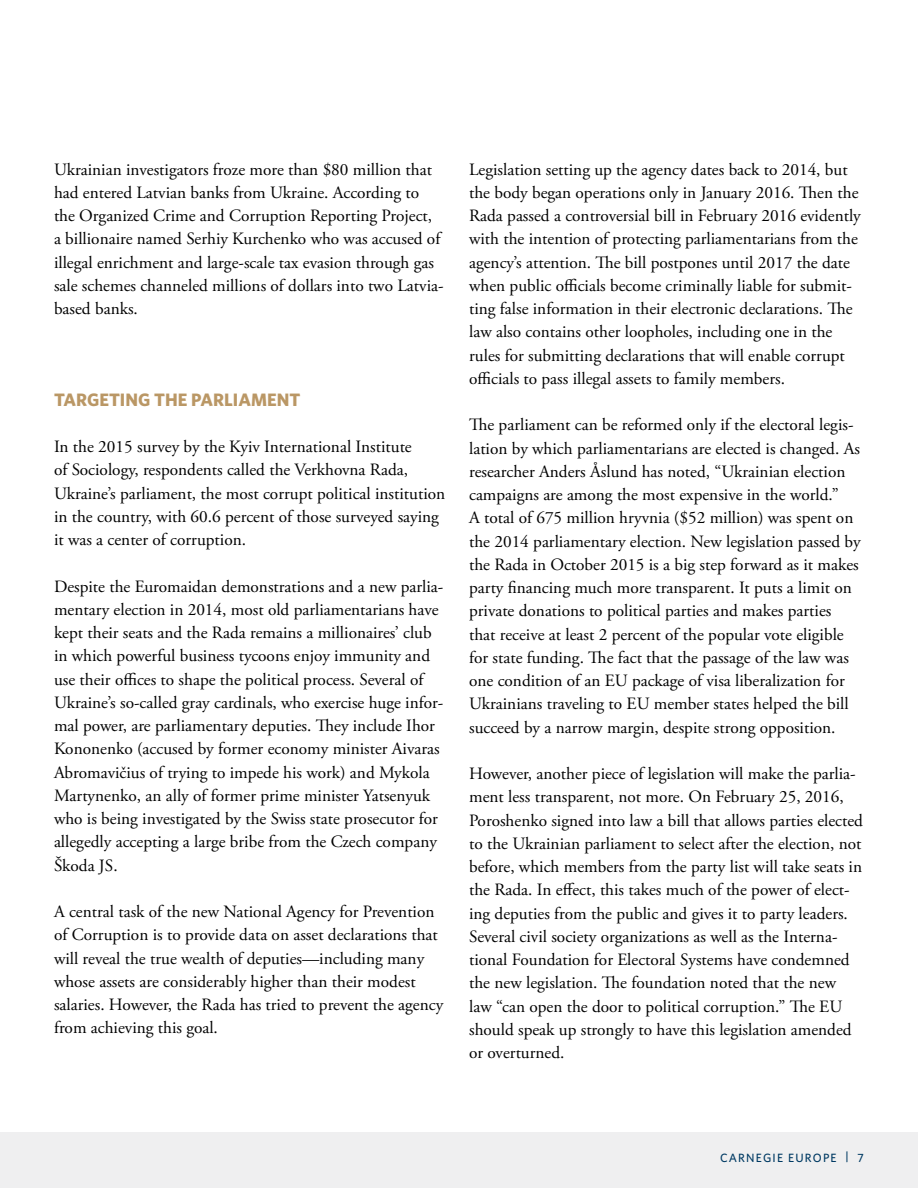
<style>
.page{position:relative;width:918px;height:1188px;background:#fff}
.page>*{position:absolute;margin:0;border:0;box-sizing:border-box;transform-origin:0 0}
.t1{font:700 18px "Whitney";color:#ba9765}
.t2{font:17.25px/23.2px "Adobe Garamond Pro";color:#000}
.t3{font:500 12px "Whitney";letter-spacing:.1em;color:#003a63}
</style>
<div class="page">
<div style="left:0;top:1132px;width:918px;height:56px;background:#efeff0"></div>
<p class="t2" style="left:54px;top:158px;width:391px">Ukrainian investigators froze more than $80 million that had entered Latvian banks from Ukraine. According to the Organized Crime and Corruption Reporting Project,<br>a billionaire named Serhiy Kurchenko who was accused of illegal enrichment and large-scale tax evasion through gas sale schemes channeled millions of dollars into two Latvia&shy;based banks.</p>
<p class="t1" style="left:54px;top:387px;width:248px">TARGETING THE PARLIAMENT</p>
<p class="t2" style="left:54px;top:436px;width:393px">In the 2015 survey by the Kyiv International Institute<br>of Sociology, respondents called the Verkhovna Rada, Ukraine’s parliament, the most corrupt political institution in the country, with 60.6 percent of those surveyed saying it was a center of corruption.</p>
<p class="t2" style="left:54px;top:575px;width:391px">Despite the Euromaidan demonstrations and a new parlia&shy;mentary election in 2014, most old parliamentarians have kept their seats and the Rada remains a millionaires’ club in which powerful business tycoons enjoy immunity and use their offices to shape the political process. Several of Ukraine’s so-called gray cardinals, who exercise huge infor&shy;mal power, are parliamentary deputies. They include Ihor Kononenko (accused by former economy minister Aivaras Abromavičius of trying to impede his work) and Mykola Martynenko, an ally of former prime minister Yatsenyuk who is being investigated by the Swiss state prosecutor for allegedly accepting a large bribe from the Czech company Škoda JS.</p>
<p class="t2" style="left:54px;top:901px;width:391px">A central task of the new National Agency for Prevention of Corruption is to provide data on asset declarations that will reveal the true wealth of deputies—including many whose assets are considerably higher than their modest salaries. However, the Rada has tried to prevent the agency from achieving this goal.</p>
<p class="t2" style="left:469px;top:158px;width:393px">Legislation setting up the agency dates back to 2014, but the body began operations only in January 2016. Then the Rada passed a controversial bill in February 2016 evidently with the intention of protecting parliamentarians from the agency’s attention. The bill postpones until 2017 the date when public officials become criminally liable for submit&shy;ting false information in their electronic declarations. The law also contains other loopholes, including one in the rules for submitting declarations that will enable corrupt officials to pass illegal assets to family members.</p>
<p class="t2" style="left:469px;top:414px;width:393px">The parliament can be reformed only if the electoral legis&shy;lation by which parliamentarians are elected is changed. As researcher Anders Åslund has noted, “Ukrainian election campaigns are among the most expensive in the world.”<br>A total of 675 million hryvnia ($52 million) was spent on the 2014 parliamentary election. New legislation passed by the Rada in October 2015 is a big step forward as it makes party financing much more transparent. It puts a limit on private donations to political parties and makes parties that receive at least 2 percent of the popular vote eligible for state funding. The fact that the passage of the law was one condition of an EU package of visa liberalization for Ukrainians traveling to EU member states helped the bill succeed by a narrow margin, despite strong opposition.</p>
<p class="t2" style="left:469px;top:763px;width:395px">However, another piece of legislation will make the parlia&shy;ment less transparent, not more. On February 25, 2016, Poroshenko signed into law a bill that allows parties elected to the Ukrainian parliament to select after the election, not before, which members from the party list will take seats in the Rada. In effect, this takes much of the power of elect&shy;ing deputies from the public and gives it to party leaders.<br>Several civil society organizations as well as the Interna&shy;tional Foundation for Electoral Systems have condemned the new legislation. The foundation noted that the new<br>law “can open the door to political corruption.” The EU should speak up strongly to have this legislation amended or overturned.</p>
<p class="t3" style="left:720px;top:1150px;width:145px">CARNEGIE EUROPE | 7</p>
</div>
